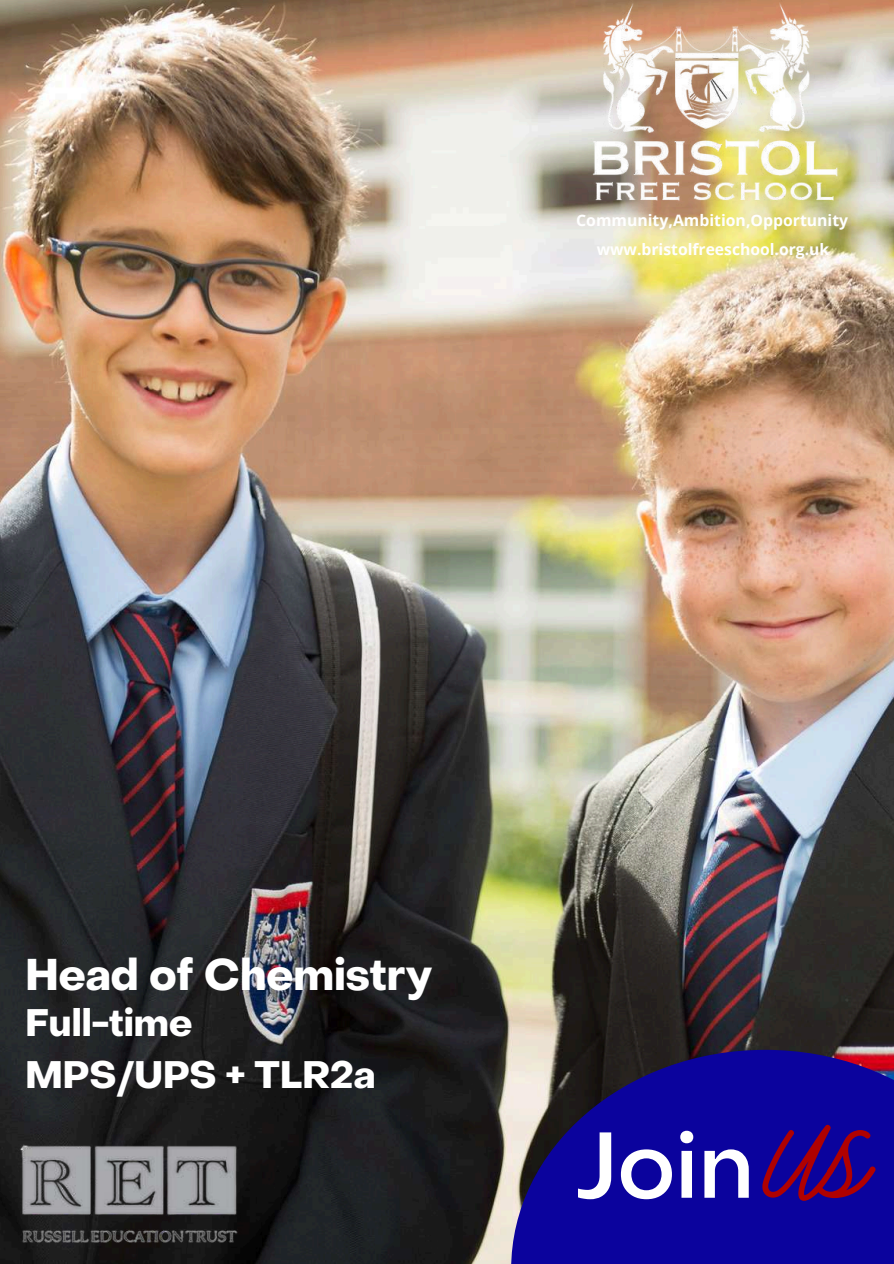
<style>
.page{position:relative;width:894px;height:1264px;background:#fff}
.page>*{position:absolute;margin:0;border:0;box-sizing:border-box;transform-origin:0 0}
.t1{font:500 92.25px "Object Sans";color:#fff}
.t2{font:700 43.65px "Object Sans";color:#fff}
.t3{font:700 37.65px/51.8px "Object Sans";color:#fff}
.t4{font:700 15.75px/28.3px "Open Sans";color:#fff;text-align:center}
.s1{font-family:"Badhorse Script";font-weight:400;font-size:144.75px;color:#af0101}
</style>
<div class="page">
<img style="left:0;top:0;width:893px;height:1263px">
<svg style="left:511px;top:1049px;width:382px;height:214px;background:#1c1292"></svg>
<img style="left:19px;top:1144px;width:224px;height:104px">
<img style="left:524px;top:0;width:357px;height:240px">
<p class="t4" style="left:576px;top:206px;width:273px">Community,Ambition,Opportunity www.bristolfreeschool.org.uk</p>
<h2 class="t2" style="left:26px;top:957px;width:408px">Head of Chemistry</h2>
<h3 class="t3" style="left:26px;top:1000px;width:351px">Full-time<br>MPS/UPS + TLR2a</h3>
<h1 class="t1" style="left:575px;top:1129px;width:281px">Join<span class="s1">us</span></h1>
</div>
